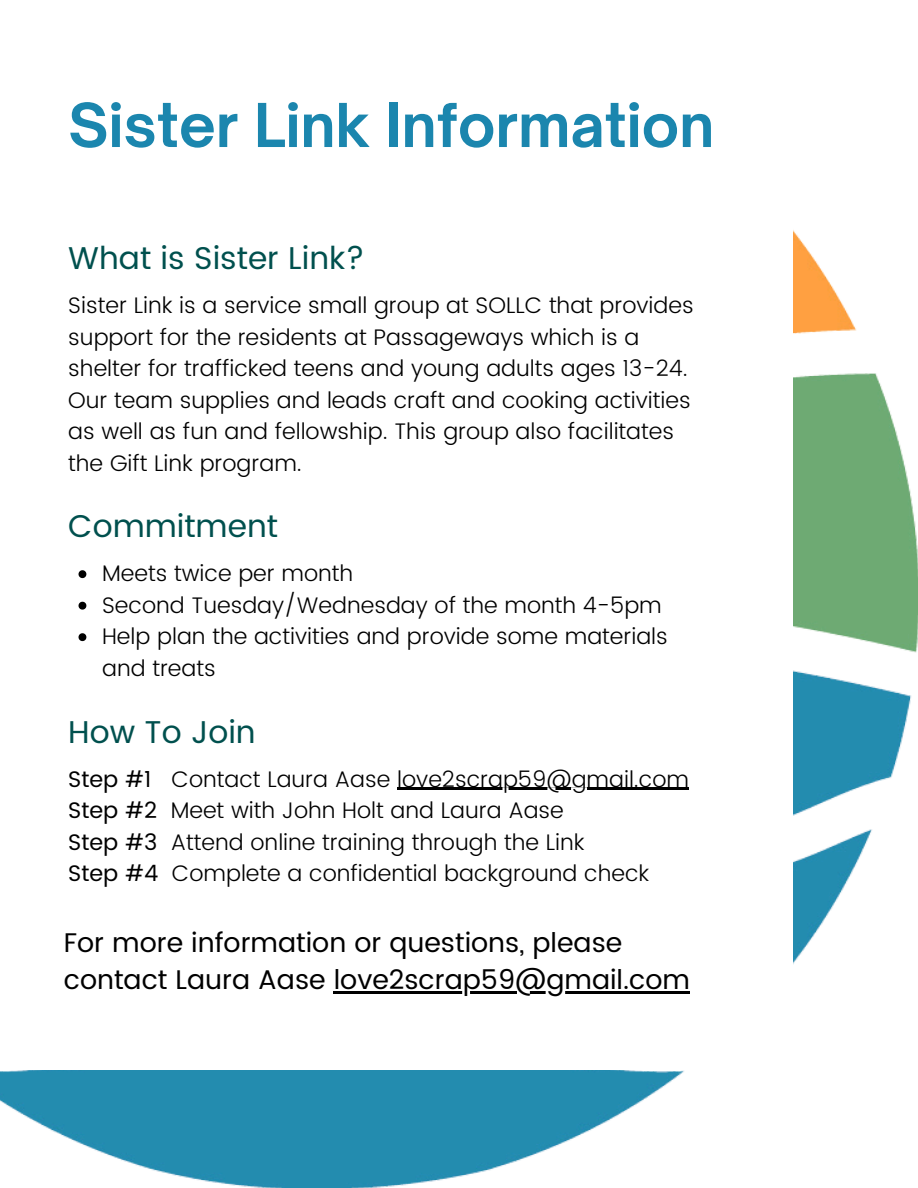
<style>
.page{position:relative;width:918px;height:1188px;background:#fff}
.page>*{position:absolute;margin:0;border:0;box-sizing:border-box;transform-origin:0 0}
.t1{font:700 57.9px "Open Sauce One";color:#1b86ae}
.t2{font:31.5px "Poppins";color:#00504e}
.t3{font:27px/37.2px "Poppins";color:#000}
.t4{font:300 22.5px/31.5px "Poppins";color:#000}
.s1{font-weight:400}
</style>
<div class="page">
<img style="left:0;top:230px;width:918px;height:958px">
<div style="left:0;top:0;width:792px;height:1070px;background:#fff"></div>
<svg style="left:79px;top:570px;width:7px;height:8px"></svg>
<svg style="left:79px;top:602px;width:7px;height:8px"></svg>
<svg style="left:79px;top:633px;width:7px;height:8px"></svg>
<hr style="left:397px;top:788px;width:292px;height:2px;background:#000">
<hr style="left:334px;top:991px;width:356px;height:2px;background:#000">
<p class="t1" style="left:68px;top:89px;width:647px">Sister Link Information</p>
<h2 class="t2" style="left:68px;top:240px;width:298px">What is Sister Link?</h2>
<p class="t4" style="left:68px;top:290px;width:627px">Sister Link is a service small group at SOLLC that provides support for the residents at Passageways which is a shelter for trafficked teens and young adults ages 13-24.<br>Our team supplies and leads craft and cooking activities as well as fun and fellowship. This group also facilitates the Gift Link program.</p>
<h2 class="t2" style="left:68px;top:508px;width:211px">Commitment</h2>
<p class="t4" style="left:102px;top:558px;width:253px">Meets twice per month</p>
<p class="t4" style="left:102px;top:589px;width:561px">Second Tuesday/Wednesday of the month 4-5pm</p>
<p class="t4" style="left:102px;top:621px;width:567px">Help plan the activities and provide some materials and treats</p>
<h2 class="t2" style="left:68px;top:713px;width:189px">How To Join</h2>
<p class="t4" style="left:68px;top:763px;width:622px"><span class="s1">Step #1</span> Contact Laura Aase love2scrap59@gmail.com</p>
<p class="t4" style="left:68px;top:795px;width:497px"><span class="s1">Step #2</span> Meet with John Holt and Laura Aase</p>
<p class="t4" style="left:68px;top:826px;width:518px"><span class="s1">Step #3</span> Attend online training through the Link</p>
<p class="t4" style="left:68px;top:858px;width:582px"><span class="s1">Step #4</span> Complete a confidential background check</p>
<h3 class="t3" style="left:64px;top:924px;width:628px">For more information or questions, please contact Laura Aase love2scrap59@gmail.com</h3>
</div>
